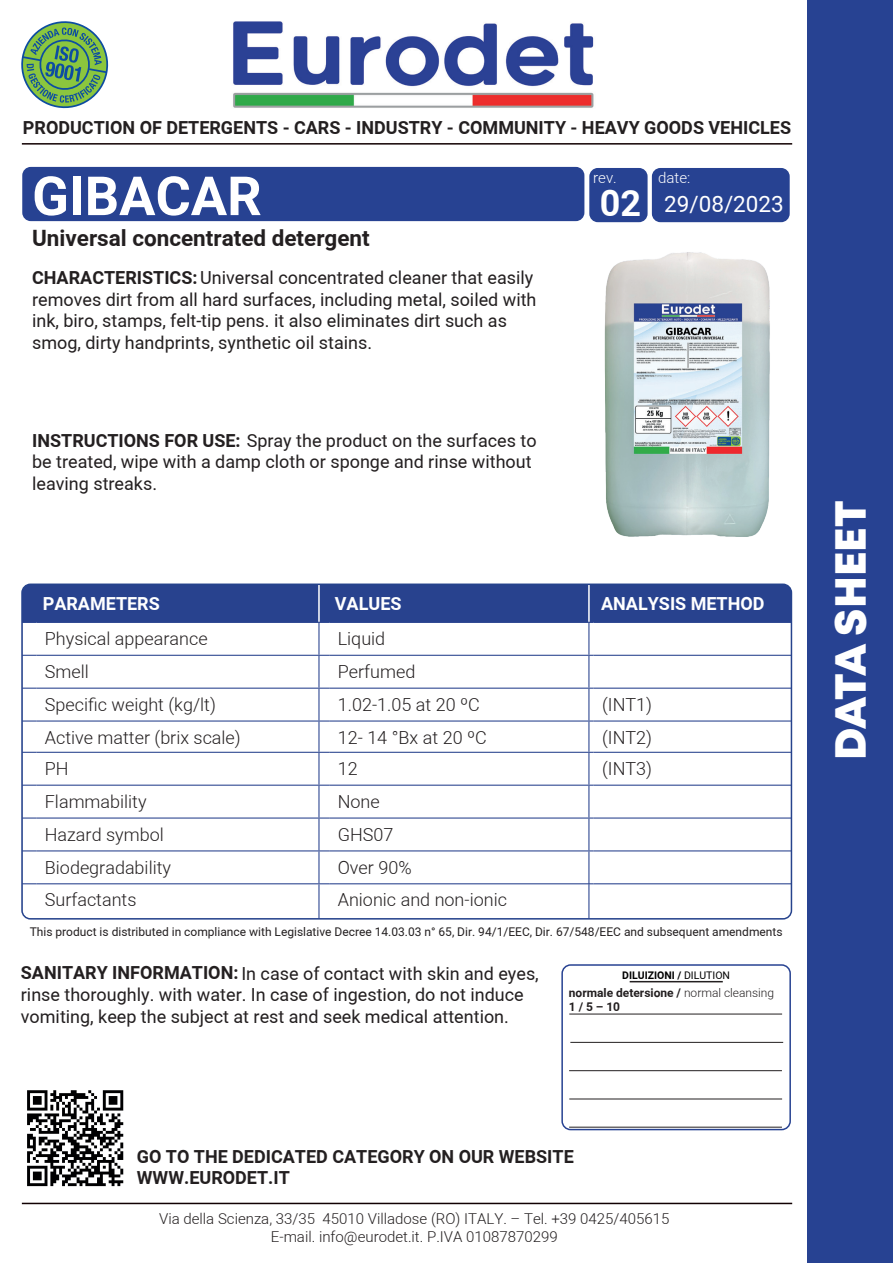
<style>
.page{position:relative;width:893px;height:1263px;background:#fff}
.page>*{position:absolute;margin:0;border:0;box-sizing:border-box;transform-origin:0 0}
.t1{font:700 54px "Araboto";color:#fff}
.t2{font:43.5px "Mont Heavy DEMO";color:#fff}
.t3{font:700 36px "Araboto";color:#fff}
.t4{font:700 22.5px "Araboto";color:#231f20}
.t5{font:22.5px "Araboto";color:#fff}
.t6{font:18px/21.6px "Araboto";color:#231f20}
.t7{font:300 18px "Araboto";color:#231f20}
.t8{font:700 18px/21.3px "Araboto";color:#231f20}
.t9{font:700 18px "Araboto";color:#fff}
.t10{font:300 15px/18px "Araboto";color:#231f20;text-align:center}
.t11{font:300 15px "Araboto";color:#fff}
.t12{font:12px "Araboto";color:#231f20}
.t13{font:700 12px "Araboto";color:#231f20}
.t14{font:700 10.5px "Araboto";color:#000001}
.s1{font-weight:700}
.s2{font-weight:400}
.s3{font-weight:300}
</style>
<div class="page">
<div style="left:589px;top:168px;width:59px;height:54px;background:#274292;border-radius:9px"></div>
<div style="left:652px;top:168px;width:138px;height:54px;background:#274292;border-radius:9px"></div>
<div style="left:22px;top:167px;width:562px;height:54px;background:#274292;border-radius:9px"></div>
<img style="left:233px;top:21px;width:361px;height:87px">
<hr style="left:22px;top:1203px;width:770px;height:1px;background:#110002">
<svg style="left:21px;top:21px;width:88px;height:88px"></svg>
<div style="left:807px;top:0;width:86px;height:1263px;background:#274292"></div>
<hr style="left:22px;top:143px;width:770px;height:2px;background:#110002">
<svg style="left:24px;top:623px;width:767px;height:295px"></svg>
<hr style="left:791px;top:584px;width:1px;height:38px;background:#28428e">
<hr style="left:791px;top:884px;width:1px;height:34px;background:#28428e">
<hr style="left:318px;top:623px;width:1px;height:32px;background:#28428e">
<hr style="left:588px;top:623px;width:1px;height:32px;background:#28428e">
<svg style="left:24px;top:655px;width:12px;height:1px"></svg>
<hr style="left:36px;top:655px;width:283px;height:1px;background:#28428e">
<hr style="left:318px;top:656px;width:1px;height:32px;background:#28428e">
<hr style="left:329px;top:655px;width:260px;height:1px;background:#28428e">
<hr style="left:588px;top:656px;width:1px;height:32px;background:#28428e">
<hr style="left:594px;top:655px;width:197px;height:1px;background:#28428e">
<svg style="left:24px;top:688px;width:12px;height:1px"></svg>
<hr style="left:36px;top:688px;width:283px;height:1px;background:#28428e">
<hr style="left:318px;top:689px;width:1px;height:31px;background:#28428e">
<hr style="left:329px;top:688px;width:260px;height:1px;background:#28428e">
<hr style="left:588px;top:689px;width:1px;height:31px;background:#28428e">
<hr style="left:594px;top:688px;width:197px;height:1px;background:#28428e">
<svg style="left:24px;top:720px;width:12px;height:1px"></svg>
<hr style="left:36px;top:720px;width:283px;height:1px;background:#28428e">
<hr style="left:318px;top:721px;width:1px;height:31px;background:#28428e">
<hr style="left:329px;top:720px;width:260px;height:1px;background:#28428e">
<hr style="left:588px;top:721px;width:1px;height:31px;background:#28428e">
<hr style="left:594px;top:720px;width:197px;height:1px;background:#28428e">
<svg style="left:24px;top:752px;width:12px;height:1px"></svg>
<hr style="left:36px;top:752px;width:283px;height:1px;background:#28428e">
<hr style="left:318px;top:753px;width:1px;height:32px;background:#28428e">
<hr style="left:329px;top:752px;width:260px;height:1px;background:#28428e">
<hr style="left:588px;top:753px;width:1px;height:32px;background:#28428e">
<hr style="left:594px;top:752px;width:197px;height:1px;background:#28428e">
<svg style="left:24px;top:785px;width:12px;height:1px"></svg>
<hr style="left:36px;top:785px;width:283px;height:1px;background:#28428e">
<hr style="left:318px;top:786px;width:1px;height:31px;background:#28428e">
<hr style="left:329px;top:785px;width:260px;height:1px;background:#28428e">
<hr style="left:588px;top:786px;width:1px;height:31px;background:#28428e">
<hr style="left:594px;top:785px;width:197px;height:1px;background:#28428e">
<svg style="left:24px;top:817px;width:12px;height:1px"></svg>
<hr style="left:36px;top:817px;width:283px;height:1px;background:#28428e">
<hr style="left:318px;top:818px;width:1px;height:32px;background:#28428e">
<hr style="left:329px;top:817px;width:260px;height:1px;background:#28428e">
<hr style="left:588px;top:818px;width:1px;height:32px;background:#28428e">
<hr style="left:594px;top:817px;width:197px;height:1px;background:#28428e">
<svg style="left:24px;top:850px;width:12px;height:1px"></svg>
<hr style="left:36px;top:850px;width:283px;height:1px;background:#28428e">
<hr style="left:318px;top:851px;width:1px;height:32px;background:#28428e">
<hr style="left:329px;top:850px;width:260px;height:1px;background:#28428e">
<hr style="left:588px;top:851px;width:1px;height:32px;background:#28428e">
<hr style="left:594px;top:850px;width:197px;height:1px;background:#28428e">
<svg style="left:24px;top:883px;width:12px;height:1px"></svg>
<hr style="left:22px;top:884px;width:1px;height:34px;background:#28428e">
<hr style="left:594px;top:883px;width:197px;height:1px;background:#28428e">
<hr style="left:594px;top:918px;width:197px;height:1px;background:#28428e">
<hr style="left:36px;top:883px;width:283px;height:1px;background:#28428e">
<hr style="left:318px;top:884px;width:1px;height:34px;background:#28428e">
<hr style="left:329px;top:883px;width:260px;height:1px;background:#28428e">
<hr style="left:588px;top:884px;width:1px;height:34px;background:#28428e">
<div style="left:24px;top:586px;width:765px;height:37px;background:#28428e"></div>
<hr style="left:594px;top:622px;width:197px;height:1px;background:#28428e">
<div style="left:21px;top:583px;width:771px;height:336px;border:2px solid #26438d;border-radius:9px"></div>
<img style="left:604px;top:252px;width:166px;height:285px">
<img style="left:27px;top:1090px;width:97px;height:97px">
<div style="left:561px;top:964px;width:230px;height:166px;border:2px solid #274292;border-radius:9px"></div>
<hr style="left:569px;top:1014px;width:213px;height:1px;background:#231f20">
<hr style="left:630px;top:981px;width:93px;height:1px;background:#231f20">
<hr style="left:569px;top:1070px;width:213px;height:1px;background:#231f20">
<hr style="left:570px;top:1042px;width:213px;height:1px;background:#231f20">
<hr style="left:569px;top:1098px;width:213px;height:1px;background:#231f20">
<hr style="left:569px;top:1127px;width:213px;height:1px;background:#231f20">
<p class="t8" style="left:23px;top:117px;width:770px">PRODUCTION OF DETERGENTS - CARS - INDUSTRY - COMMUNITY - HEAVY GOODS VEHICLES</p>
<h1 class="t1" style="left:32px;top:158px;width:231px">GIBACAR</h1>
<p class="t4" style="left:32px;top:222px;width:339px">Universal concentrated detergent</p>
<p class="t6" style="left:32px;top:267px;width:503px"><span class="s1">CHARACTERISTICS:</span>Universal concentrated cleaner that easily</p>
<p class="t6" style="left:32px;top:289px;width:506px">removes dirt from all hard surfaces, including metal, soiled with ink, biro, stamps, felt-tip pens. it also eliminates dirt such as smog, dirty handprints, synthetic oil stains.</p>
<p class="t6" style="left:32px;top:430px;width:506px"><span class="s1">INSTRUCTIONS FOR USE:</span> Spray the product on the surfaces to</p>
<p class="t6" style="left:32px;top:452px;width:501px">be treated, wipe with a damp cloth or sponge and rinse without leaving streaks.</p>
<p class="t11" style="left:593px;top:167px;width:25px">rev.</p>
<p class="t11" style="left:658px;top:167px;width:34px">date:</p>
<h3 class="t3" style="left:600px;top:178px;width:43px">02</h3>
<p class="t5" style="left:664px;top:188px;width:121px">29/08/2023</p>
<p class="t9" style="left:43px;top:591px;width:119px">PARAMETERS</p>
<p class="t9" style="left:335px;top:591px;width:68px">VALUES</p>
<p class="t9" style="left:601px;top:591px;width:165px">ANALYSIS METHOD</p>
<p class="t7" style="left:45px;top:626px;width:164px">Physical appearance</p>
<p class="t7" style="left:338px;top:626px;width:49px">Liquid</p>
<p class="t7" style="left:45px;top:659px;width:45px">Smell</p>
<p class="t7" style="left:338px;top:659px;width:79px">Perfumed</p>
<p class="t7" style="left:45px;top:692px;width:173px">Specific weight (kg/lt)</p>
<p class="t7" style="left:338px;top:692px;width:144px">1.02-1.05 at 20 ºC</p>
<p class="t7" style="left:602px;top:692px;width:51px">(INT1)</p>
<p class="t7" style="left:45px;top:725px;width:197px">Active matter (brix scale)</p>
<p class="t7" style="left:338px;top:725px;width:151px">12- 14 °Bx at 20 ºC</p>
<p class="t7" style="left:602px;top:725px;width:51px">(INT2)</p>
<p class="t7" style="left:45px;top:756px;width:25px">PH</p>
<p class="t7" style="left:338px;top:756px;width:21px">12</p>
<p class="t7" style="left:602px;top:756px;width:51px">(INT3)</p>
<p class="t7" style="left:45px;top:789px;width:103px">Flammability</p>
<p class="t7" style="left:338px;top:789px;width:44px">None</p>
<p class="t7" style="left:45px;top:822px;width:120px">Hazard symbol</p>
<p class="t7" style="left:338px;top:822px;width:57px">GHS07</p>
<p class="t7" style="left:45px;top:854px;width:128px">Biodegradability</p>
<p class="t7" style="left:338px;top:854px;width:75px">Over 90%</p>
<p class="t7" style="left:45px;top:887px;width:93px">Surfactants</p>
<p class="t7" style="left:338px;top:887px;width:171px">Anionic and non-ionic</p>
<p class="t12" style="left:30px;top:924px;width:754px">This product is distributed in compliance with Legislative Decree 14.03.03 n° 65, Dir. 94/1/EEC, Dir. 67/548/EEC and subsequent amendments</p>
<p class="t6" style="left:21px;top:963px;width:519px"><span class="s1">SANITARY INFORMATION:</span> In case of contact with skin and eyes, rinse thoroughly. with water. In case of ingestion, do not induce vomiting, keep the subject at rest and seek medical attention.</p>
<p class="t14" style="left:622px;top:967px;width:109px">DILUIZIONI / <span class="s2">DILUTION</span></p>
<p class="t13" style="left:569px;top:984px;width:207px">normale detersione / <span class="s3">normal cleansing</span></p>
<p class="t13" style="left:569px;top:998px;width:53px">1 / 5 – 10</p>
<h2 class="t2" style="left:826px;top:760px;width:261px;rotate:-90deg">DATA SHEET</h2>
<p class="t8" style="left:137px;top:1146px;width:438px">GO TO THE DEDICATED CATEGORY ON OUR WEBSITE<br>WWW.EURODET.IT</p>
<p class="t10" style="left:159px;top:1210px;width:512px">Via della Scienza, 33/35 45010 Villadose (RO) ITALY. – Tel. +39 0425/405615<br>E-mail. info@eurodet.it. P.IVA 01087870299</p>
</div>
